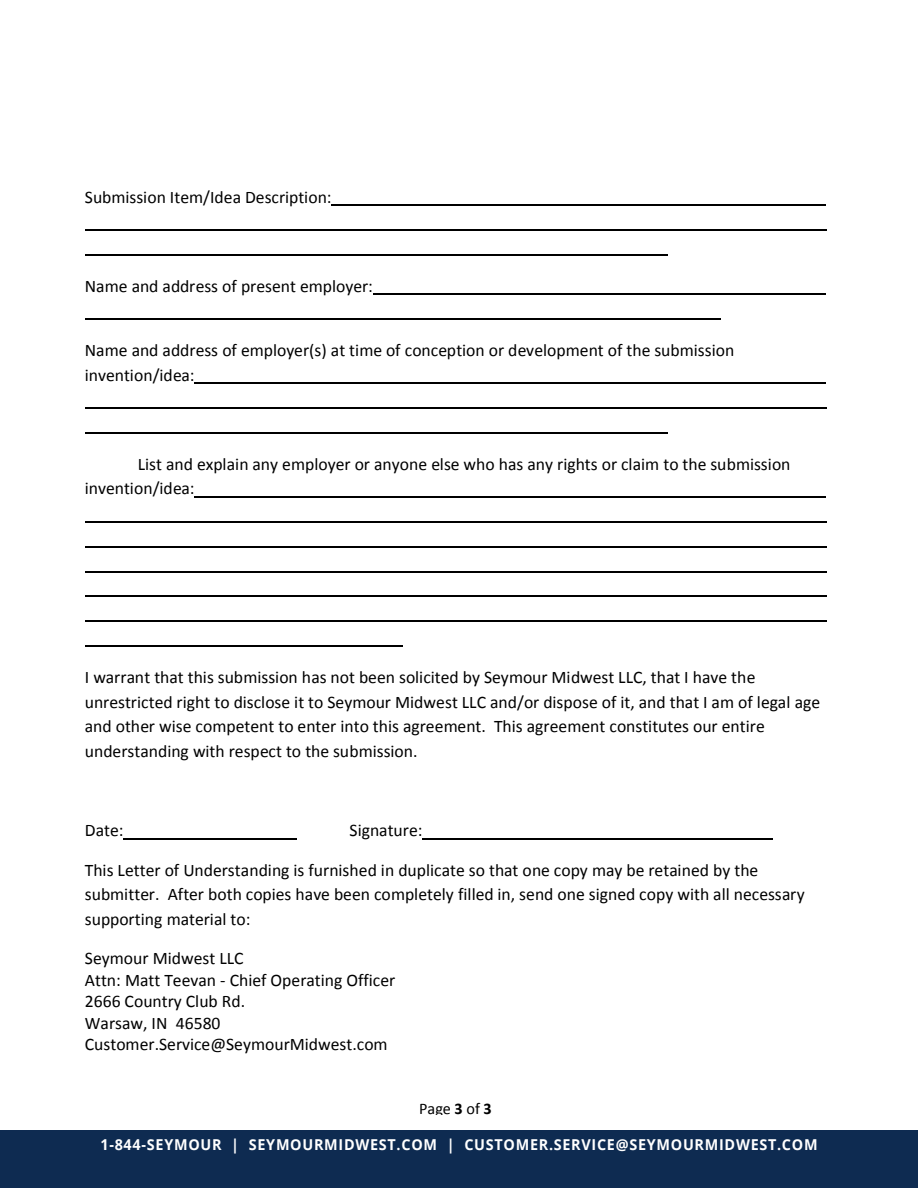
<style>
.page{position:relative;width:918px;height:1188px;background:#fff}
.page>*{position:absolute;margin:0;border:0;box-sizing:border-box;transform-origin:0 0}
.t1{font:17.7px/21.5px "Calibri";color:#000}
.t2{font:16.2px "Calibri";color:#000}
.t3{font:700 15px "Open Sans";letter-spacing:.05em;color:#fff;scale:.96 1}
.s1{font-weight:700}
</style>
<div class="page">
<div style="left:0;top:1130px;width:918px;height:58px;background:#0e2b51"></div>
<hr style="left:332px;top:205px;width:494px;height:1px;background:#000">
<hr style="left:85px;top:229px;width:741px;height:2px;background:#000">
<hr style="left:85px;top:254px;width:582px;height:1px;background:#000">
<hr style="left:373px;top:294px;width:453px;height:1px;background:#000">
<hr style="left:85px;top:319px;width:635px;height:1px;background:#000">
<hr style="left:195px;top:383px;width:631px;height:1px;background:#000">
<hr style="left:85px;top:408px;width:741px;height:1px;background:#000">
<hr style="left:85px;top:432px;width:582px;height:2px;background:#000">
<hr style="left:195px;top:496px;width:631px;height:2px;background:#000">
<hr style="left:85px;top:521px;width:741px;height:2px;background:#000">
<hr style="left:85px;top:546px;width:741px;height:1px;background:#000">
<hr style="left:85px;top:571px;width:741px;height:1px;background:#000">
<hr style="left:85px;top:596px;width:741px;height:1px;background:#000">
<hr style="left:85px;top:620px;width:741px;height:2px;background:#000">
<hr style="left:85px;top:645px;width:318px;height:1px;background:#000">
<hr style="left:124px;top:838px;width:173px;height:1px;background:#000">
<hr style="left:423px;top:838px;width:350px;height:1px;background:#000">
<p class="t1" style="left:85px;top:186px;width:248px">Submission Item/Idea Description:</p>
<p class="t1" style="left:85px;top:275px;width:290px">Name and address of present employer:</p>
<p class="t1" style="left:85px;top:338px;width:651px;line-height:25px">Name and address of employer(s) at time of conception or development of the submission invention/idea:</p>
<p class="t1" style="left:85px;top:452px;width:707px;line-height:24.6px;text-indent:53px">List and explain any employer or anyone else who has any rights or claim to the submission invention/idea:</p>
<p class="t1" style="left:85px;top:664px;width:737px;line-height:24.9px">I warrant that this submission has not been solicited by Seymour Midwest LLC, that I have the unrestricted right to disclose it to Seymour Midwest LLC and/or dispose of it, and that I am of legal age and other wise competent to enter into this agreement. This agreement constitutes our entire understanding with respect to the submission.</p>
<p class="t1" style="left:85px;top:820px;width:40px">Date:</p>
<p class="t1" style="left:350px;top:820px;width:74px">Signature:</p>
<p class="t1" style="left:85px;top:857px;width:721px;line-height:24.8px">This Letter of Understanding is furnished in duplicate so that one copy may be retained by the submitter. After both copies have been completely filled in, send one signed copy with all necessary supporting material to:</p>
<p class="t1" style="left:85px;top:948px;width:312px">Seymour Midwest LLC<br>Attn: Matt Teevan - Chief Operating Officer<br>2666 Country Club Rd.<br>Warsaw, IN 46580<br>Customer.Service@SeymourMidwest.com</p>
<p class="t2" style="left:419px;top:1099px;width:74px">Page <span class="s1">3</span> of <span class="s1">3</span></p>
<p class="t3" style="left:100px;top:1134px;width:749px">1-844-SEYMOUR | SEYMOURMIDWEST.COM | CUSTOMER.SERVICE@SEYMOURMIDWEST.COM</p>
</div>
